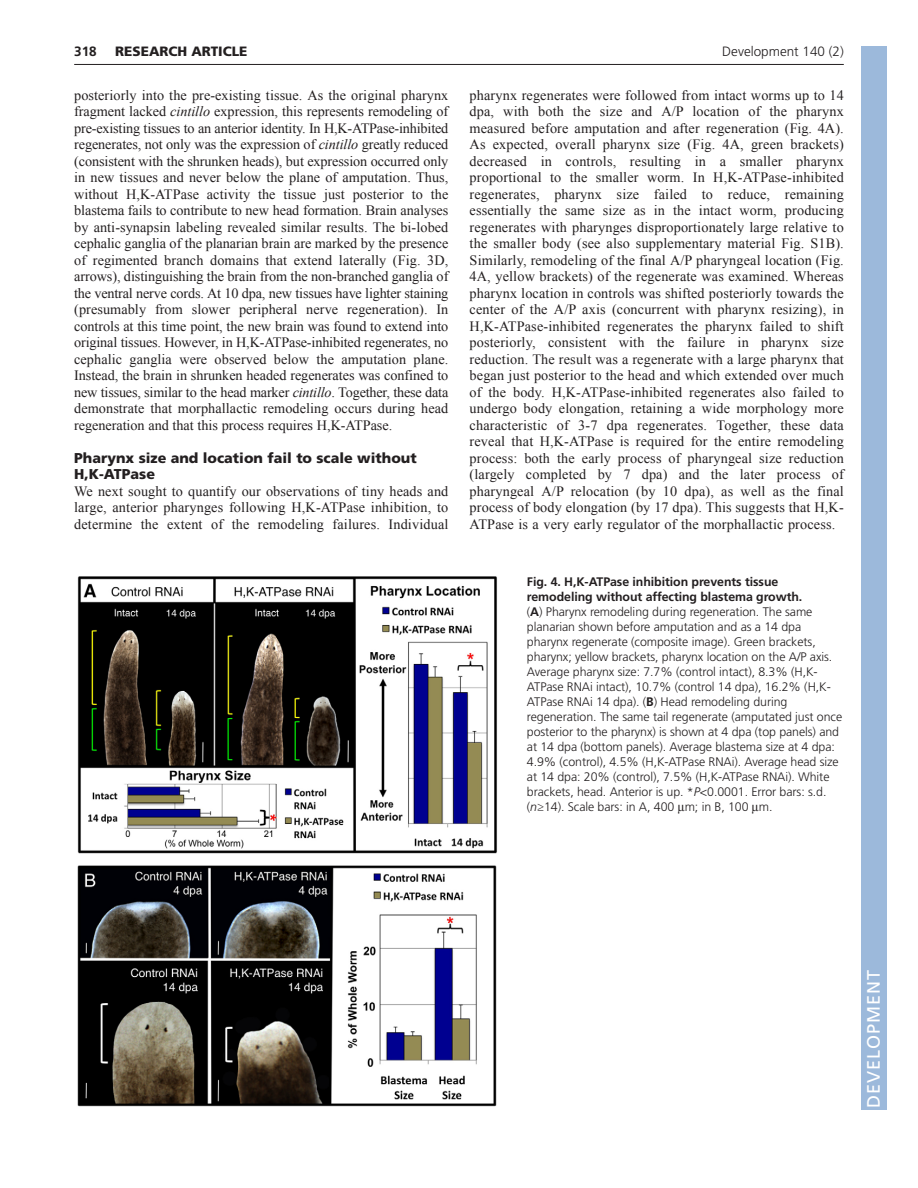
<style>
.page{position:relative;width:918px;height:1188px;background:#fff}
.page>*{position:absolute;margin:0;border:0;box-sizing:border-box;transform-origin:0 0}
.t1{font:18px "Frutiger LT Std";letter-spacing:.055em;color:#fff}
.t2{font:14.25px/16.5px "Times New Roman";letter-spacing:.01em;color:#231f20;text-align:justify}
.t3{font:900 14.25px/16.5px "Frutiger LT Std";color:#231f20}
.t4{font:300 13.5px "Frutiger";color:#231f20}
.t5{font:900 13.5px "Frutiger LT Std";color:#231f20}
.t6{font:700 13.5px "Frutiger LT Std";color:#231f20}
.t7{font:300 12.3px/15px "Frutiger";letter-spacing:-.005em;color:#231f20}
.s1{font-style:italic}
.s2{font-weight:700}
.s3{font-family:"Helvetica"}
</style>
<div class="page">
<hr style="left:74px;top:64px;width:770px;height:1px;background:#231f20">
<img style="left:77px;top:576px;width:420px;height:531px">
<div style="left:861px;top:46px;width:25px;height:1064px;background:#9cb9db"></div>
<p class="t5" style="left:115px;top:46px;width:134px">RESEARCH ARTICLE</p>
<p class="t4" style="left:722px;top:46px;width:123px">Development 140 (2)</p>
<p class="t6" style="left:74px;top:46px;width:24px">318</p>
<p class="t2" style="left:74px;top:87px;width:376px">posteriorly into the pre-existing tissue. As the original pharynx fragment lacked <span class="s1">cintillo</span> expression, this represents remodeling of pre-existing tissues to an anterior identity. In H,K-ATPase-inhibited regenerates, not only was the expression of <span class="s1">cintillo</span> greatly reduced (consistent with the shrunken heads), but expression occurred only in new tissues and never below the plane of amputation. Thus, without H,K-ATPase activity the tissue just posterior to the blastema fails to contribute to new head formation. Brain analyses by anti-synapsin labeling revealed similar results. The bi-lobed cephalic ganglia of the planarian brain are marked by the presence of regimented branch domains that extend laterally (Fig. 3D, arrows), distinguishing the brain from the non-branched ganglia of the ventral nerve cords. At 10 dpa, new tissues have lighter staining (presumably from slower peripheral nerve regeneration). In controls at this time point, the new brain was found to extend into original tissues. However, in H,K-ATPase-inhibited regenerates, no cephalic ganglia were observed below the amputation plane.<br>Instead, the brain in shrunken headed regenerates was confined to new tissues, similar to the head marker <span class="s1">cintillo</span>. Together, these data demonstrate that morphallactic remodeling occurs during head regeneration and that this process requires H,K-ATPase.</p>
<p class="t3" style="left:74px;top:451px;width:344px">Pharynx size and location fail to scale without<br>H,K-ATPase</p>
<p class="t2" style="left:74px;top:483px;width:376px">We next sought to quantify our observations of tiny heads and large, anterior pharynges following H,K-ATPase inhibition, to determine the extent of the remodeling failures. Individual</p>
<p class="t2" style="left:470px;top:87px;width:376px">pharynx regenerates were followed from intact worms up to 14 dpa, with both the size and A/P location of the pharynx measured before amputation and after regeneration (Fig. 4A).<br>As expected, overall pharynx size (Fig. 4A, green brackets) decreased in controls, resulting in a smaller pharynx proportional to the smaller worm. In H,K-ATPase-inhibited regenerates, pharynx size failed to reduce, remaining essentially the same size as in the intact worm, producing regenerates with pharynges disproportionately large relative to the smaller body (see also supplementary material Fig. S1B).<br>Similarly, remodeling of the final A/P pharyngeal location (Fig.<br>4A, yellow brackets) of the regenerate was examined. Whereas pharynx location in controls was shifted posteriorly towards the center of the A/P axis (concurrent with pharynx resizing), in H,K-ATPase-inhibited regenerates the pharynx failed to shift posteriorly, consistent with the failure in pharynx size reduction. The result was a regenerate with a large pharynx that began just posterior to the head and which extended over much of the body. H,K-ATPase-inhibited regenerates also failed to undergo body elongation, retaining a wide morphology more characteristic of 3-7 dpa regenerates. Together, these data reveal that H,K-ATPase is required for the entire remodeling process: both the early process of pharyngeal size reduction (largely completed by 7 dpa) and the later process of pharyngeal A/P relocation (by 10 dpa), as well as the final process of body elongation (by 17 dpa). This suggests that H,K-ATPase is a very early regulator of the morphallactic process.</p>
<p class="t7" style="left:527px;top:575px;width:317px"><span class="s2">Fig. 4. H,K-ATPase inhibition prevents tissue remodeling without affecting blastema growth.<br></span>(<span class="s2">A</span>) Pharynx remodeling during regeneration. The same planarian shown before amputation and as a 14 dpa pharynx regenerate (composite image). Green brackets, pharynx; yellow brackets, pharynx location on the A/P axis.<br>Average pharynx size: 7.7% (control intact), 8.3% (H,K-ATPase RNAi intact), 10.7% (control 14 dpa), 16.2% (H,K-ATPase RNAi 14 dpa). (<span class="s2">B</span>) Head remodeling during regeneration. The same tail regenerate (amputated just once posterior to the pharynx) is shown at 4 dpa (top panels) and at 14 dpa (bottom panels). Average blastema size at 4 dpa:<br>4.9% (control), 4.5% (H,K-ATPase RNAi). Average head size at 14 dpa: 20% (control), 7.5% (H,K-ATPase RNAi). White brackets, head. Anterior is up. *<span class="s1">P</span>&lt;0.0001. Error bars: s.d. (<span class="s1">n</span><span class="s3">≥</span>14). Scale bars: in A, 400 m; in B, 100 m.</p>
<p class="t1" style="left:863px;top:1108px;width:140px;rotate:-90deg">DEVELOPMENT</p>
</div>
